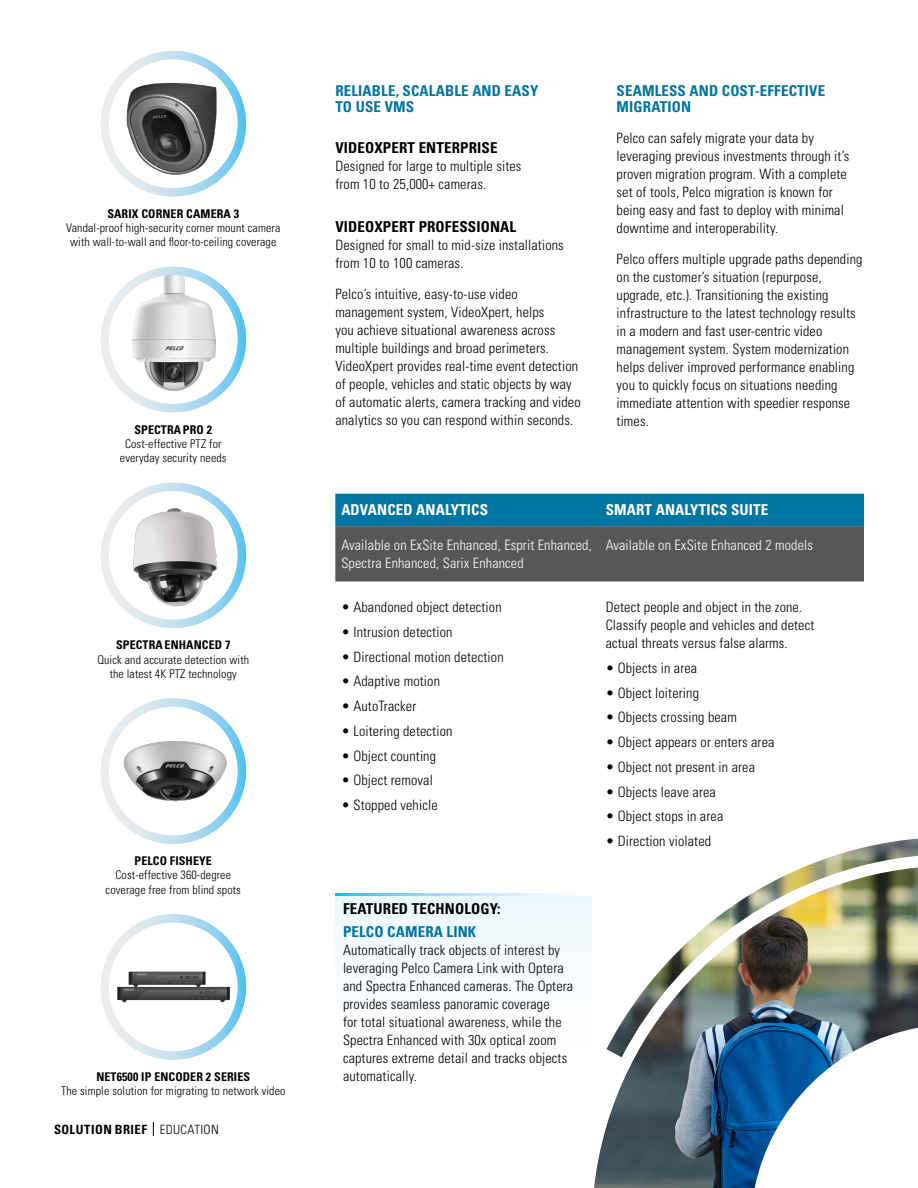
<style>
.page{position:relative;width:918px;height:1188px;background:#fff}
.page>*{position:absolute;margin:0;border:0;box-sizing:border-box;transform-origin:0 0}
.t1{font:700 condensed 15px/16.5px "Univers LT Std";letter-spacing:.01em;color:#0075a2}
.t2{font:700 condensed 15px "Univers LT Std";letter-spacing:.01em;color:#000}
.t3{font:700 condensed 15px "Univers LT Std";letter-spacing:.01em;color:#fff}
.t4{font:300 condensed 14.25px/18px "Univers LT Std";letter-spacing:.01em;color:#000}
.t5{font:300 condensed 14.25px/18px "Univers LT Std";letter-spacing:.01em;color:#fff}
.t6{font:300 condensed 12.75px "Univers LT Std";letter-spacing:.03em;color:#000}
.t7{font:700 condensed 12.75px "Univers LT Std";letter-spacing:.03em;color:#000}
.t8{font:300 condensed 12px/14.2px "Univers LT Std";letter-spacing:.01em;color:#000;text-align:center}
.t9{font:700 condensed 12px "Univers LT Std";letter-spacing:.01em;color:#000}
.s1{font-weight:300}
.s2{font-weight:700}
</style>
<div class="page">
<svg style="left:153px;top:1122px;width:1px;height:14px"></svg>
<svg style="left:101px;top:914px;width:145px;height:146px"></svg>
<img style="left:117px;top:971px;width:112px;height:32px">
<svg style="left:335px;top:494px;width:529px;height:87px;background:#376272"></svg>
<img style="left:594px;top:1057px;width:250px;height:131px">
<img style="left:606px;top:839px;width:312px;height:218px">
<div style="left:335px;top:894px;width:257px;height:159px;background:#f7fbfe"></div>
<svg style="left:335px;top:894px;width:213px;height:1px"></svg>
<svg style="left:101px;top:698px;width:145px;height:146px"></svg>
<img style="left:117px;top:733px;width:112px;height:76px">
<svg style="left:101px;top:267px;width:145px;height:145px"></svg>
<svg style="left:101px;top:483px;width:145px;height:145px"></svg>
<img style="left:121px;top:503px;width:105px;height:105px">
<svg style="left:101px;top:51px;width:145px;height:145px"></svg>
<img style="left:120px;top:78px;width:106px;height:98px">
<p class="t9" style="left:107px;top:206px;width:133px">SARIX CORNER CAMERA 3</p>
<p class="t8" style="left:66px;top:221px;width:216px">Vandal-proof high-security corner mount camera with wall-to-wall and floor-to-ceiling coverage</p>
<p class="t9" style="left:134px;top:422px;width:79px">SPECTRAPRO 2</p>
<p class="t8" style="left:120px;top:437px;width:108px">Cost-effective PTZ for everyday security needs</p>
<p class="t9" style="left:116px;top:638px;width:116px">SPECTRAENHANCED 7</p>
<p class="t8" style="left:97px;top:652px;width:153px">Quick and accurate detection with the latest 4K PTZ technology</p>
<p class="t9" style="left:135px;top:854px;width:79px">PELCO FISHEYE</p>
<p class="t8" style="left:106px;top:868px;width:137px">Cost-effective 360-degree coverage free from blind spots</p>
<p class="t9" style="left:96px;top:1069px;width:155px">NET6500 IP ENCODER 2 SERIES</p>
<p class="t8" style="left:61px;top:1084px;width:226px">The simple solution for migrating to network video</p>
<p class="t7" style="left:54px;top:1122px;width:166px">SOLUTION BRIEF <span class="s1">EDUCATION</span></p>
<p class="t6" style="left:54px;top:1122px;width:238px"><span class="s2">BROCHURE</span> MORE POWERFUL. MORE PELCO.</p>
<p class="t1" style="left:335px;top:82px;width:205px">RELIABLE, SCALABLE AND EASY<br>TO USE VMS</p>
<p class="t2" style="left:335px;top:138px;width:164px">VIDEOXPERT ENTERPRISE</p>
<p class="t4" style="left:335px;top:157px;width:188px">Designed for large to multiple sites from 10 to 25,000+ cameras.</p>
<p class="t2" style="left:335px;top:218px;width:182px">VIDEOXPERT PROFESSIONAL</p>
<p class="t4" style="left:335px;top:236px;width:230px">Designed for small to mid-size installations from 10 to 100 cameras.</p>
<p class="t4" style="left:335px;top:285px;width:247px">Pelco’s intuitive, easy-to-use video management system, VideoXpert, helps<br>you achieve situational awareness across multiple buildings and broad perimeters.<br>VideoXpert provides real-time event detection of people, vehicles and static objects by way of automatic alerts, camera tracking and video analytics so you can respond within seconds.</p>
<p class="t1" style="left:617px;top:82px;width:210px">SEAMLESS AND COST-EFFECTIVE<br>MIGRATION</p>
<p class="t4" style="left:617px;top:129px;width:234px">Pelco can safely migrate your data by leveraging previous investments through it’s proven migration program. With a complete set of tools, Pelco migration is known for being easy and fast to deploy with minimal downtime and interoperability.</p>
<p class="t4" style="left:617px;top:250px;width:247px">Pelco offers multiple upgrade paths depending on the customer’s situation (repurpose, upgrade, etc.). Transitioning the existing infrastructure to the latest technology results in a modern and fast user-centric video management system. System modernization helps deliver improved performance enabling you to quickly focus on situations needing immediate attention with speedier response times.</p>
<p class="t3" style="left:341px;top:501px;width:148px">ADVANCED ANALYTICS</p>
<p class="t3" style="left:606px;top:501px;width:164px">SMART ANALYTICS SUITE</p>
<p class="t5" style="left:341px;top:536px;width:252px">Available on ExSite Enhanced, Esprit Enhanced,<br>Spectra Enhanced, Sarix Enhanced</p>
<p class="t5" style="left:606px;top:536px;width:209px">Available on ExSite Enhanced 2 models</p>
<p class="t4" style="left:341px;top:598px;width:162px">• Abandoned object detection</p>
<p class="t4" style="left:341px;top:623px;width:113px">• Intrusion detection</p>
<p class="t4" style="left:341px;top:648px;width:164px">• Directional motion detection</p>
<p class="t4" style="left:341px;top:672px;width:100px">• Adaptive motion</p>
<p class="t4" style="left:341px;top:697px;width:76px">• AutoTracker</p>
<p class="t4" style="left:341px;top:722px;width:113px">• Loitering detection</p>
<p class="t4" style="left:341px;top:747px;width:96px">• Object counting</p>
<p class="t4" style="left:341px;top:771px;width:93px">• Object removal</p>
<p class="t4" style="left:341px;top:796px;width:98px">• Stopped vehicle</p>
<p class="t4" style="left:606px;top:598px;width:210px">Detect people and object in the zone.<br>Classify people and vehicles and detect actual threats versus false alarms.</p>
<p class="t4" style="left:606px;top:659px;width:93px">• Objects in area</p>
<p class="t4" style="left:606px;top:684px;width:95px">• Object loitering</p>
<p class="t4" style="left:606px;top:708px;width:133px">• Objects crossing beam</p>
<p class="t4" style="left:606px;top:733px;width:170px">• Object appears or enters area</p>
<p class="t4" style="left:606px;top:758px;width:151px">• Object not present in area</p>
<p class="t4" style="left:606px;top:783px;width:112px">• Objects leave area</p>
<p class="t4" style="left:606px;top:807px;width:119px">• Object stops in area</p>
<p class="t4" style="left:606px;top:832px;width:107px">• Direction violated</p>
<p class="t2" style="left:343px;top:899px;width:159px">FEATURED TECHNOLOGY:</p>
<p class="t1" style="left:343px;top:923px;width:135px">PELCO CAMERA LINK</p>
<p class="t4" style="left:343px;top:941px;width:232px">Automatically track objects of interest by leveraging Pelco Camera Link with Optera and Spectra Enhanced cameras. The Optera provides seamless panoramic coverage<br>for total situational awareness, while the Spectra Enhanced with 30x optical zoom captures extreme detail and tracks objects automatically.</p>
</div>
